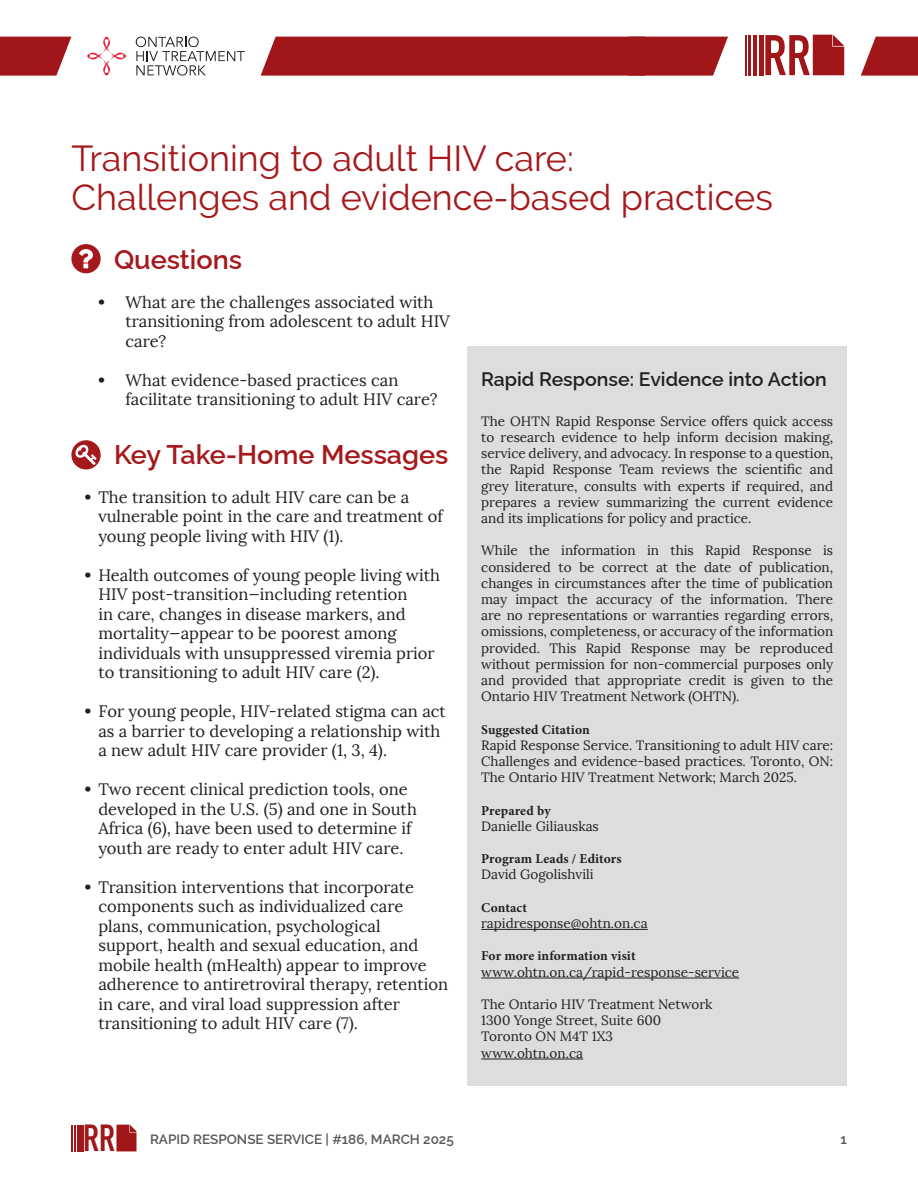
<style>
.page{position:relative;width:918px;height:1188px;background:#fff}
.page>*{position:absolute;margin:0;border:0;box-sizing:border-box;transform-origin:0 0}
.t1{font:700 56.25px "DIN Condensed";color:#a01619}
.t2{font:700 37.2px "DIN Condensed";color:#a01619}
.Title_of_article{font:36px "Raleway";color:#a5181b}
.H1_heading___full_width{font:600 27px "Raleway";color:#a5181b}
.heading_sidebar{font:600 19.5px "Raleway";color:#231f20}
.t3{font:16.5px/19.5px "Lora";color:#231f20}
.content_text_sidebar{font:13.5px/16.2px "Lora";color:#231f20;text-align:justify}
.content_text_sidebar-2{font:700 13.5px "Minion Pro";letter-spacing:.01em;color:#231f20}
.t4{font:600 13.5px "Raleway";color:#57585a}
.s1{font-weight:700}
</style>
<div class="page">
<hr style="left:71px;top:1125px;width:2px;height:26px;background:#a01619">
<hr style="left:74px;top:1125px;width:2px;height:26px;background:#a01619">
<hr style="left:77px;top:1125px;width:2px;height:26px;background:#a01619">
<hr style="left:81px;top:1125px;width:3px;height:26px;background:#a01619">
<svg style="left:116px;top:1125px;width:21px;height:26px"></svg>
<svg style="left:0;top:37px;width:71px;height:39px;background:#aa2f32"></svg>
<div style="left:261px;top:37px;width:467px;height:39px;background:#a01619"></div>
<svg style="left:861px;top:37px;width:57px;height:39px;background:#ac3537"></svg>
<hr style="left:745px;top:35px;width:1px;height:40px;background:#a01619">
<hr style="left:748px;top:35px;width:3px;height:40px;background:#a01619">
<hr style="left:753px;top:35px;width:4px;height:40px;background:#a01619">
<hr style="left:759px;top:35px;width:4px;height:40px;background:#a01619">
<svg style="left:813px;top:35px;width:31px;height:40px"></svg>
<svg style="left:87px;top:37px;width:39px;height:38px"></svg>
<svg style="left:136px;top:37px;width:109px;height:39px"></svg>
<div style="left:71px;top:244px;width:30px;height:29px;background:#a5181b;border-radius:50%"></div>
<svg style="left:79px;top:249px;width:14px;height:19px"></svg>
<svg style="left:71px;top:440px;width:30px;height:30px"></svg>
<svg style="left:75px;top:445px;width:22px;height:20px"></svg>
<div style="left:468px;top:346px;width:379px;height:740px;background:#dcdddf"></div>
<hr style="left:481px;top:929px;width:167px;height:1px;background:#231f20">
<hr style="left:481px;top:978px;width:258px;height:1px;background:#231f20">
<hr style="left:481px;top:1059px;width:102px;height:1px;background:#231f20">
<h1 class="t1" style="left:763px;top:18px;width:49px">RR</h1>
<p class="Title_of_article" style="left:71px;top:137px;width:504px">Transitioning to adult HIV care:</p>
<p class="Title_of_article" style="left:71px;top:176px;width:703px">Challenges and evidence-based practices</p>
<h1 class="H1_heading___full_width" style="left:114px;top:237px;width:130px">Questions</h1>
<p class="t3" style="left:125px;top:292px;width:326px;text-indent:-27px"><span class="s1">•</span> What are the challenges associated with transitioning from adolescent to adult HIV care?</p>
<p class="t3" style="left:125px;top:370px;width:314px;text-indent:-27px"><span class="s1">•</span> What evidence-based practices can facilitate transitioning to adult HIV care?</p>
<h1 class="H1_heading___full_width" style="left:114px;top:432px;width:336px">Key Take-Home Messages</h1>
<p class="t3" style="left:98px;top:487px;width:346px;text-indent:-13px"><span class="s1">•</span> The transition to adult HIV care can be a vulnerable point in the care and treatment of young people living with HIV (1).</p>
<p class="t3" style="left:98px;top:565px;width:343px;text-indent:-13px"><span class="s1">•</span> Health outcomes of young people living with HIV post-transition—including retention<br>in care, changes in disease markers, and mortality—appear to be poorest among individuals with unsuppressed viremia prior to transitioning to adult HIV care (2).</p>
<p class="t3" style="left:98px;top:702px;width:349px;text-indent:-13px"><span class="s1">•</span> For young people, HIV-related stigma can act as a barrier to developing a relationship with a new adult HIV care provider (1, 3, 4).</p>
<p class="t3" style="left:98px;top:780px;width:320px;text-indent:-13px"><span class="s1">•</span> Two recent clinical prediction tools, one developed in the U.S. (5) and one in South Africa (6), have been used to determine if youth are ready to enter adult HIV care.</p>
<p class="t3" style="left:98px;top:877px;width:351px;text-indent:-13px"><span class="s1">•</span> Transition interventions that incorporate components such as individualized care plans, communication, psychological support, health and sexual education, and mobile health (mHealth) appear to improve adherence to antiretroviral therapy, retention in care, and viral load suppression after transitioning to adult HIV care (7).</p>
<p class="heading_sidebar" style="left:481px;top:363px;width:347px">Rapid Response: Evidence into Action</p>
<p class="content_text_sidebar" style="left:481px;top:413px;width:354px">The OHTN Rapid Response Service offers quick access to research evidence to help inform decision making, service delivery, and advocacy. In response to a question, the Rapid Response Team reviews the scientific and grey literature, consults with experts if required, and prepares a review summarizing the current evidence and its implications for policy and practice.</p>
<p class="content_text_sidebar" style="left:481px;top:543px;width:354px">While the information in this Rapid Response is considered to be correct at the date of publication, changes in circumstances after the time of publication may impact the accuracy of the information. There are no representations or warranties regarding errors, omissions, completeness, or accuracy of the information provided. This Rapid Response may be reproduced without permission for non-commercial purposes only and provided that appropriate credit is given to the Ontario HIV Treatment Network (OHTN).</p>
<p class="content_text_sidebar-2" style="left:481px;top:720px;width:110px">Suggested Citation</p>
<p class="content_text_sidebar" style="left:481px;top:737px;width:353px">Rapid Response Service. Transitioning to adult HIV care:</p>
<p class="content_text_sidebar" style="left:481px;top:753px;width:354px">Challenges and evidence-based practices. Toronto, ON:<br>The Ontario HIV Treatment Network; March 2025.</p>
<p class="content_text_sidebar-2" style="left:481px;top:801px;width:71px">Prepared by</p>
<p class="content_text_sidebar" style="left:481px;top:818px;width:119px">Danielle Giliauskas</p>
<p class="content_text_sidebar-2" style="left:481px;top:849px;width:142px">Program Leads / Editors</p>
<p class="content_text_sidebar" style="left:481px;top:867px;width:114px">David Gogolishvili</p>
<p class="content_text_sidebar-2" style="left:481px;top:898px;width:47px">Contact</p>
<p class="content_text_sidebar" style="left:481px;top:915px;width:168px">rapidresponse@ohtn.on.ca</p>
<p class="content_text_sidebar-2" style="left:481px;top:946px;width:156px">For more information visit</p>
<p class="content_text_sidebar" style="left:481px;top:964px;width:260px">www.ohtn.on.ca/rapid-response-service</p>
<p class="content_text_sidebar" style="left:481px;top:996px;width:233px">The Ontario HIV Treatment Network</p>
<p class="content_text_sidebar" style="left:481px;top:1012px;width:182px">1300 Yonge Street, Suite 600</p>
<p class="content_text_sidebar" style="left:481px;top:1029px;width:133px">Toronto ON M4T 1X3</p>
<p class="content_text_sidebar" style="left:481px;top:1045px;width:103px">www.ohtn.on.ca</p>
<h2 class="t2" style="left:83px;top:1113px;width:33px">RR</h2>
<p class="t4" style="left:150px;top:1128px;width:305px">RAPID RESPONSE SERVICE | #186, MARCH 2025</p>
<p class="t4" style="left:840px;top:1128px;width:8px">1</p>
</div>
